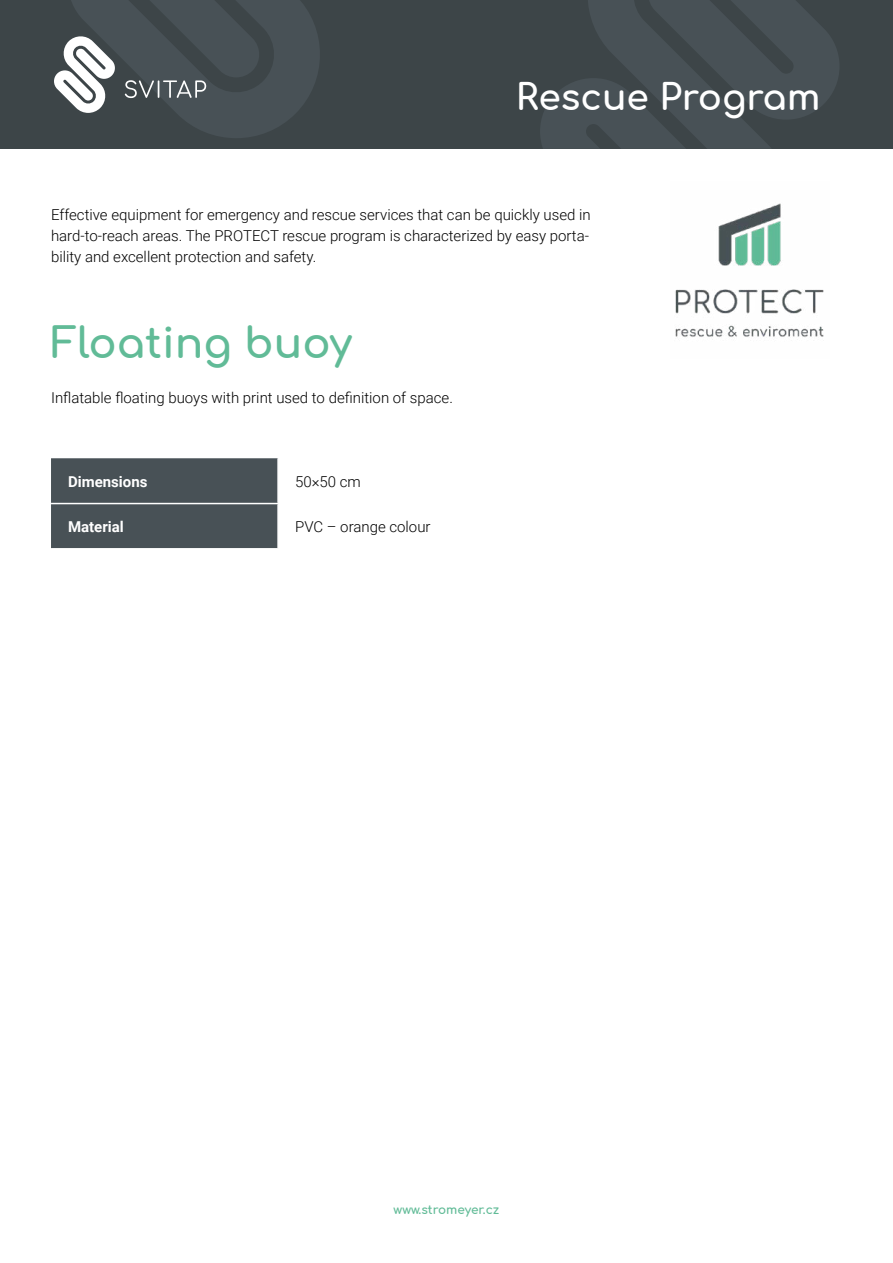
<style>
.page{position:relative;width:893px;height:1263px;background:#fff}
.page>*{position:absolute;margin:0;border:0;box-sizing:border-box;transform-origin:0 0}
.Nadpis{font:700 42px "Comfortaa";color:#61bb97}
.t1{font:700 36px "Comfortaa";color:#fff}
.Tabulka__text{font:300 15px/21px "Roboto";color:#000;text-align:justify}
.Tabulka__záhlaví{font:700 15px "Roboto";color:#fff}
.t2{font:700 12px "Comfortaa";color:#61bb97}
</style>
<div class="page">
<div style="left:0;top:0;width:893px;height:149px;background:#3d4548"></div>
<svg style="left:540px;top:0;width:299px;height:149px"></svg>
<div style="left:51px;top:458px;width:226px;height:90px;background:#485156"></div>
<hr style="left:51px;top:503px;width:228px;height:1px;background:#fff">
<svg style="left:54px;top:0;width:266px;height:138px"></svg>
<img style="left:675px;top:203px;width:149px;height:137px">
<h2 class="t1" style="left:516px;top:64px;width:306px">Rescue Program</h2>
<p class="Tabulka__text" style="left:51px;top:203px;width:541px">Effective equipment for emergency and rescue services that can be quickly used in hard-to-reach areas. The PROTECT rescue program is characterized by easy porta&shy;bility and excellent protection and safety.</p>
<p class="Nadpis" style="left:51px;top:304px;width:303px">Floating buoy</p>
<p class="Tabulka__text" style="left:51px;top:386px;width:403px">Inflatable floating buoys with print used to definition of space.</p>
<p class="Tabulka__záhlaví" style="left:68px;top:471px;width:81px">Dimensions</p>
<p class="Tabulka__text" style="left:295px;top:470px;width:67px">50×50 cm</p>
<p class="Tabulka__záhlaví" style="left:68px;top:516px;width:57px">Material</p>
<p class="Tabulka__text" style="left:295px;top:515px;width:137px">PVC – orange colour</p>
<p class="t2" style="left:394px;top:1198px;width:107px">www.stromeyer.cz</p>
</div>
